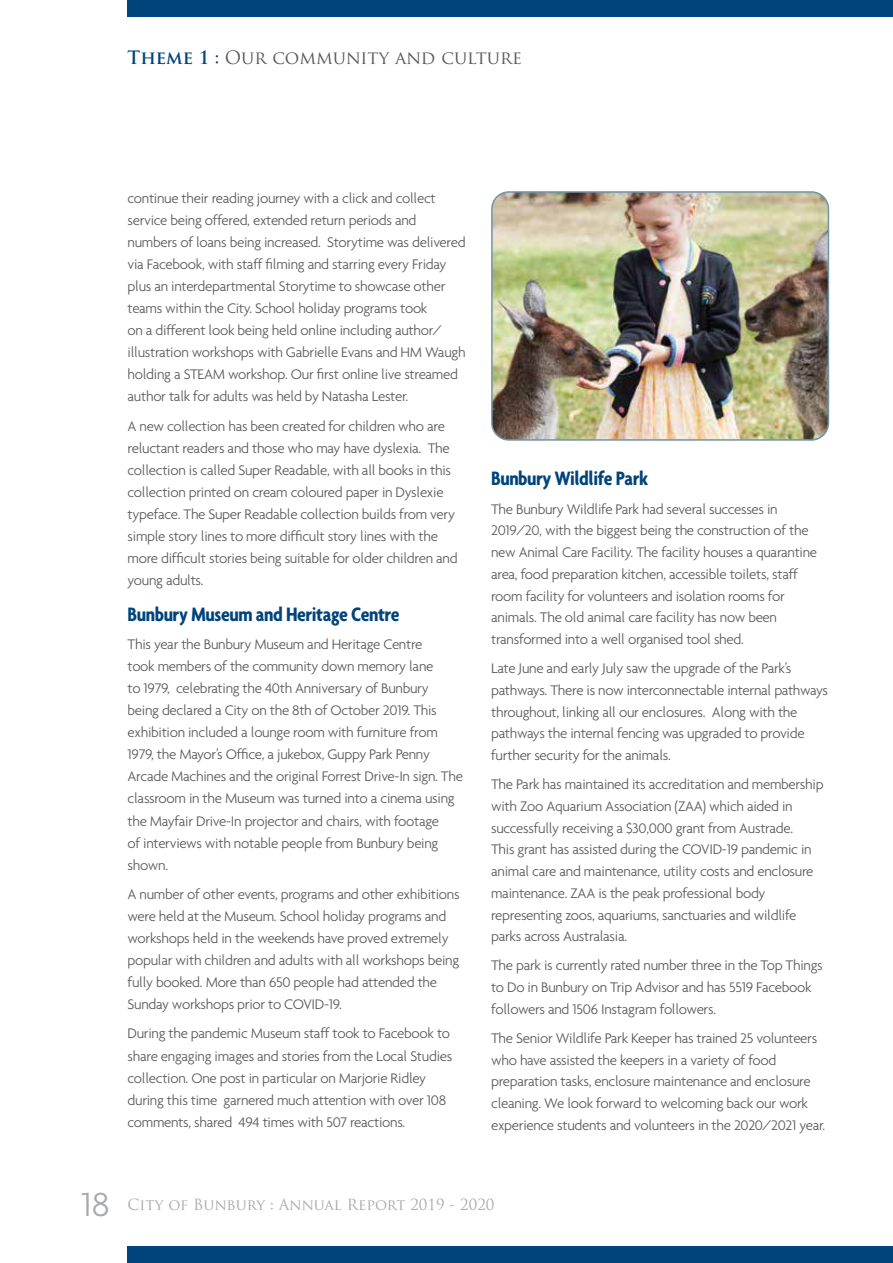
<style>
.page{position:relative;width:893px;height:1263px;background:#fff}
.page>*{position:absolute;margin:0;border:0;box-sizing:border-box;transform-origin:0 0}
.t1{font:300 36px "Agenda";color:#a7a9ac}
.t2{font:700 condensed 21px "Agenda";letter-spacing:-.02em;color:#00447c}
.t3{font:18px "Trajan Pro";color:#58595b}
.t4{font:300 15px/22px "Agenda";letter-spacing:-.02em;color:#58595b}
.t5{font:15px "Trajan Pro";color:#a7a9ac}
.s1{font-weight:700;color:#00447c}
</style>
<div class="page">
<img style="left:494px;top:194px;width:334px;height:244px">
<div style="left:491px;top:191px;width:338px;height:250px;border:2px solid #7094aa;border-radius:17px"></div>
<div style="left:128px;top:0;width:765px;height:17px;background:#00447c"></div>
<div style="left:128px;top:1246px;width:765px;height:17px;background:#00447c"></div>
<p class="t3" style="left:128px;top:46px;width:396px"><span class="s1">Theme 1 :</span> Our community and culture</p>
<p class="t4" style="left:128px;top:187px;width:340px">continue their reading journey with a click and collect service being offered, extended return periods and numbers of loans being increased. Storytime was delivered via Facebook, with staff filming and starring every Friday plus an interdepartmental Storytime to showcase other teams within the City. School holiday programs took<br>on a different look being held online including author/ illustration workshops with Gabrielle Evans and HM Waugh holding a STEAM workshop. Our first online live streamed author talk for adults was held by Natasha Lester.</p>
<p class="t4" style="left:128px;top:414px;width:332px">A new collection has been created for children who are reluctant readers and those who may have dyslexia. The collection is called Super Readable, with all books in this collection printed on cream coloured paper in Dyslexie typeface. The Super Readable collection builds from very simple story lines to more difficult story lines with the more difficult stories being suitable for older children and young adults.</p>
<h2 class="t2" style="left:128px;top:601px;width:274px">Bunbury Museum and Heritage Centre</h2>
<p class="t4" style="left:128px;top:633px;width:337px">This year the Bunbury Museum and Heritage Centre<br>took members of the community down memory lane<br>to 1979, celebrating the 40th Anniversary of Bunbury being declared a City on the 8th of October 2019. This exhibition included a lounge room with furniture from 1979, the Mayor’s Office, a jukebox, Guppy Park Penny Arcade Machines and the original Forrest Drive-In sign. The classroom in the Museum was turned into a cinema using the Mayfair Drive-In projector and chairs, with footage<br>of interviews with notable people from Bunbury being shown.</p>
<p class="t4" style="left:128px;top:883px;width:334px">A number of other events, programs and other exhibitions were held at the Museum. School holiday programs and workshops held in the weekends have proved extremely popular with children and adults with all workshops being fully booked. More than 650 people had attended the Sunday workshops prior to COVID-19.</p>
<p class="t4" style="left:128px;top:1022px;width:326px">During the pandemic Museum staff took to Facebook to share engaging images and stories from the Local Studies collection. One post in particular on Marjorie Ridley during this time garnered much attention with over 108 comments, shared 494 times with 507 reactions.</p>
<h2 class="t2" style="left:491px;top:466px;width:159px">Bunbury Wildlife Park</h2>
<p class="t4" style="left:491px;top:498px;width:328px">The Bunbury Wildlife Park had several successes in 2019/20, with the biggest being the construction of the new Animal Care Facility. The facility houses a quarantine area, food preparation kitchen, accessible toilets, staff room facility for volunteers and isolation rooms for animals. The old animal care facility has now been transformed into a well organised tool shed.</p>
<p class="t4" style="left:491px;top:657px;width:338px">Late June and early July saw the upgrade of the Park’s pathways. There is now interconnectable internal pathways throughout, linking all our enclosures. Along with the pathways the internal fencing was upgraded to provide further security for the animals.</p>
<p class="t4" style="left:491px;top:773px;width:334px">The Park has maintained its accreditation and membership with Zoo Aquarium Association (ZAA) which aided in successfully receiving a $30,000 grant from Austrade.<br>This grant has assisted during the COVID-19 pandemic in animal care and maintenance, utility costs and enclosure maintenance. ZAA is the peak professional body representing zoos, aquariums, sanctuaries and wildlife parks across Australasia.</p>
<p class="t4" style="left:491px;top:954px;width:333px">The park is currently rated number three in the Top Things to Do in Bunbury on Trip Advisor and has 5519 Facebook followers and 1506 Instagram followers.</p>
<p class="t4" style="left:491px;top:1027px;width:336px">The Senior Wildlife Park Keeper has trained 25 volunteers who have assisted the keepers in a variety of food preparation tasks, enclosure maintenance and enclosure cleaning. We look forward to welcoming back our work experience students and volunteers in the 2020/2021 year.</p>
<h1 class="t1" style="left:81px;top:1184px;width:30px">18</h1>
<p class="t5" style="left:128px;top:1195px;width:368px">City of Bunbury : Annual Report 2019 - 2020</p>
</div>
